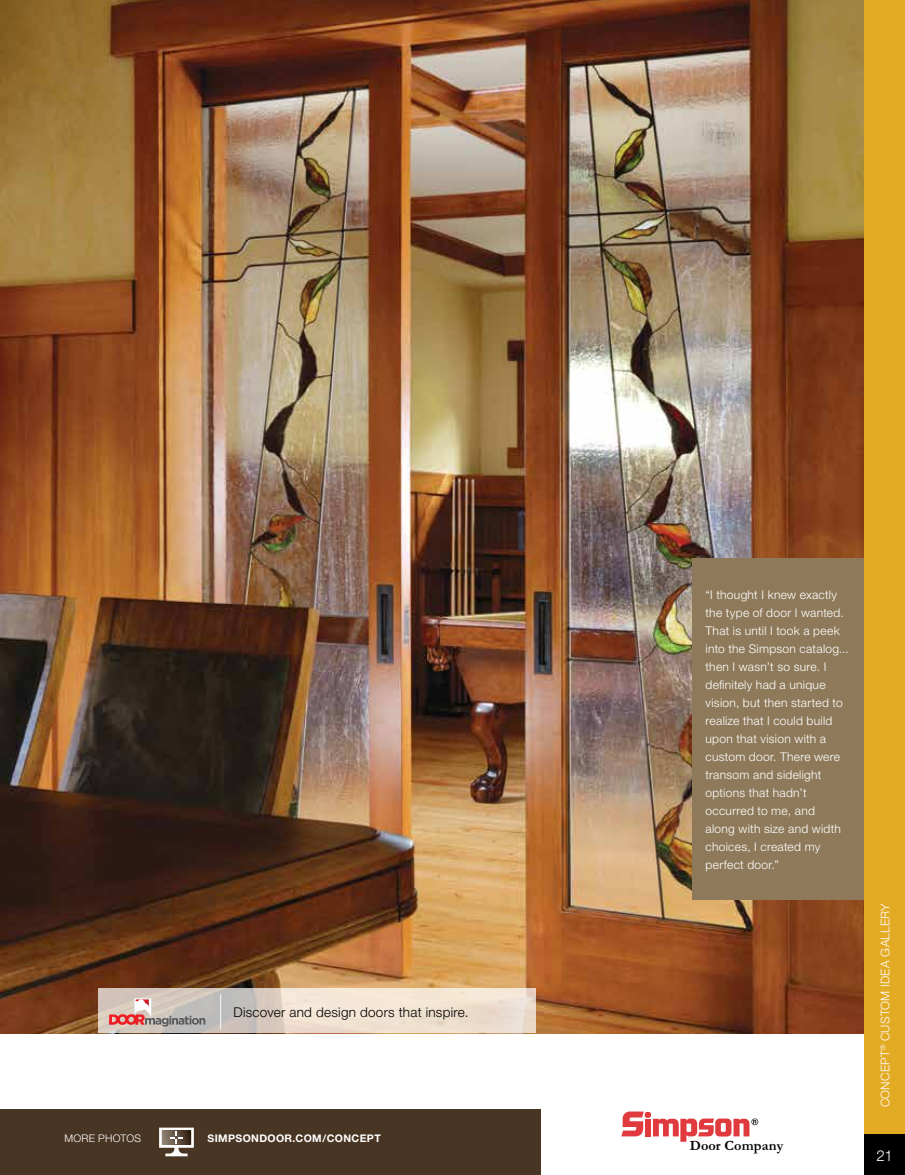
<style>
.page{position:relative;width:905px;height:1175px;background:#fff}
.page>*{position:absolute;margin:0;border:0;box-sizing:border-box;transform-origin:0 0}
.t1{font:300 15px "Helvetica Neue";color:#fff}
.t2{font:700 14.1px "Garamond";letter-spacing:.005em;color:#000}
.t3{font:300 13.5px "Helvetica Neue";letter-spacing:.02em;color:#000}
.t4{font:300 12px/18px "Helvetica Neue";letter-spacing:.025em;color:#fff}
.t5{font:700 10.5px "Helvetica Neue";letter-spacing:.035em;color:#fff}
.t6{font:300 10.5px "Helvetica Neue";letter-spacing:.025em;color:#fff}
</style>
<div class="page">
<svg style="left:621px;top:1111px;width:22px;height:25px"></svg>
<div style="left:644px;top:1111px;width:7px;height:6px;background:#e03a3e;border-radius:2px"></div>
<div style="left:645px;top:1118px;width:5px;height:18px;background:#e03a3e"></div>
<svg style="left:653px;top:1118px;width:105px;height:23px"></svg>
<img style="left:0;top:0;width:864px;height:1033px">
<svg style="left:98px;top:988px;width:437px;height:45px;background:#e5d8ca"></svg>
<svg style="left:109px;top:997px;width:96px;height:29px;background:#c9aea8"></svg>
<hr style="left:220px;top:994px;width:1px;height:35px;background:#fff">
<img style="left:0;top:400px;width:1px;height:105px">
<div style="left:692px;top:559px;width:173px;height:340px;background:#8e7a5a"></div>
<div style="left:864px;top:0;width:40px;height:1134px;background:#e3aa24"></div>
<div style="left:864px;top:1134px;width:40px;height:40px;background:#000"></div>
<div style="left:0;top:1109px;width:540px;height:65px;background:#493523"></div>
<svg style="left:159px;top:1127px;width:35px;height:29px"></svg>
<p class="t3" style="left:233px;top:1004px;width:237px">Discover and design doors that inspire.</p>
<p class="t6" style="left:64px;top:1131px;width:78px">more photos</p>
<p class="t5" style="left:207px;top:1131px;width:175px">SIMPSONDOOR.COM/CONCEPT</p>
<p class="t4" style="left:705px;top:585px;width:145px">“I thought I knew exactly the type of door I wanted.<br>That is until I took a peek into the Simpson catalog... then I wasn’t so sure. I definitely had a unique vision, but then started to realize that I could build upon that vision with a custom door. There were transom and sidelight options that hadn’t occurred to me, and<br>along with size and width choices, I created my perfect door.”</p>
<p class="t2" style="left:689px;top:1135px;width:95px">Door Company</p>
<p class="t4" style="left:875px;top:1107px;width:206px;rotate:-90deg">concept<sup>®</sup> custom idea gallery</p>
<p class="t1" style="left:876px;top:1146px;width:18px">21</p>
</div>
